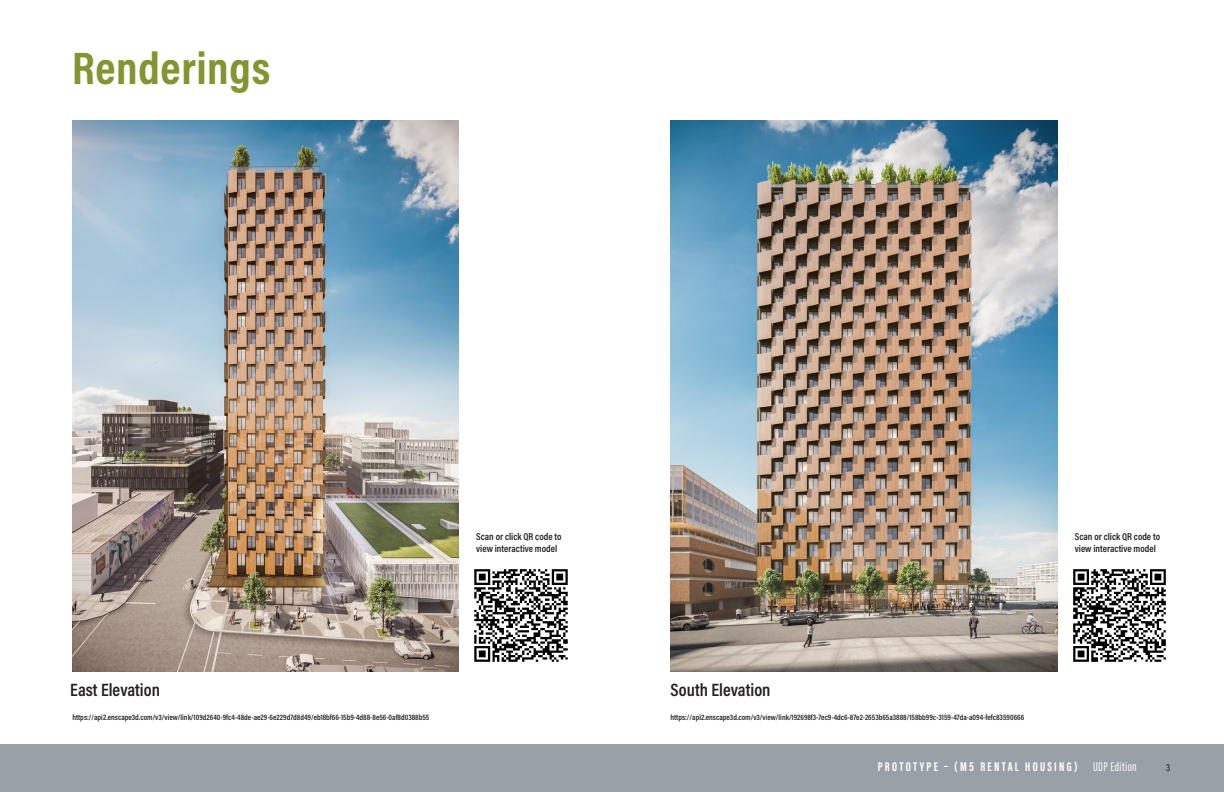
<style>
.page{position:relative;width:1224px;height:792px;background:#fff}
.page>*{position:absolute;margin:0;border:0;box-sizing:border-box;transform-origin:0 0}
.a-head{font:700 46px "Acumin Pro Cond";letter-spacing:.015em;color:#849430}
.photo_diagr_head_k{font:600 18px "Acumin Pro Cond";color:#231f20}
.t1{font:700 13px "Acumin Pro Extra Cond";letter-spacing:.175em;color:#fff}
.photo_diagr_head_k-2{font:600 10px/12px "Acumin Pro Cond";color:#231f20}
.t2{font:10px "Acumin Pro Cond";color:#231f20}
.photo_diagr_head_k-3{font:600 8px "Acumin Pro Cond";color:#231f20}
.s1{font-weight:400}
</style>
<div class="page">
<div style="left:0;top:744px;width:1224px;height:48px;background:#9aa0a7"></div>
<img style="left:72px;top:120px;width:386px;height:552px">
<img style="left:671px;top:120px;width:386px;height:552px">
<img style="left:474px;top:569px;width:94px;height:93px">
<img style="left:1073px;top:569px;width:93px;height:93px">
<p class="a-head" style="left:72px;top:38px;width:200px">Renderings</p>
<p class="photo_diagr_head_k-2" style="left:476px;top:530px;width:87px">Scan or click QR code to view interactive model</p>
<p class="photo_diagr_head_k-2" style="left:1075px;top:530px;width:87px">Scan or click QR code to view interactive model</p>
<p class="photo_diagr_head_k" style="left:70px;top:678px;width:91px">East Elevation</p>
<p class="photo_diagr_head_k" style="left:671px;top:678px;width:101px">South Elevation</p>
<p class="photo_diagr_head_k-3" style="left:73px;top:712px;width:358px">https://api2.enscape3d.com/v3/view/link/109d2640-9fc4-48de-ae29-6e229d7d8d49/eb18bf66-15b9-4d88-8e56-0af8d0388b55</p>
<p class="photo_diagr_head_k-3" style="left:671px;top:712px;width:355px">https://api2.enscape3d.com/v3/view/link/192698f3-7ec9-4dc6-87e2-2653b65a3888/158bb99c-3159-47da-a094-fefc83590666</p>
<h3 class="t1" style="left:878px;top:759px;width:261px">PROTOTYPE – (M5 RENTAL HOUSING) <span class="s1">UDP Edition</span></h3>
<p class="t2" style="left:1166px;top:761px;width:5px">3</p>
</div>
